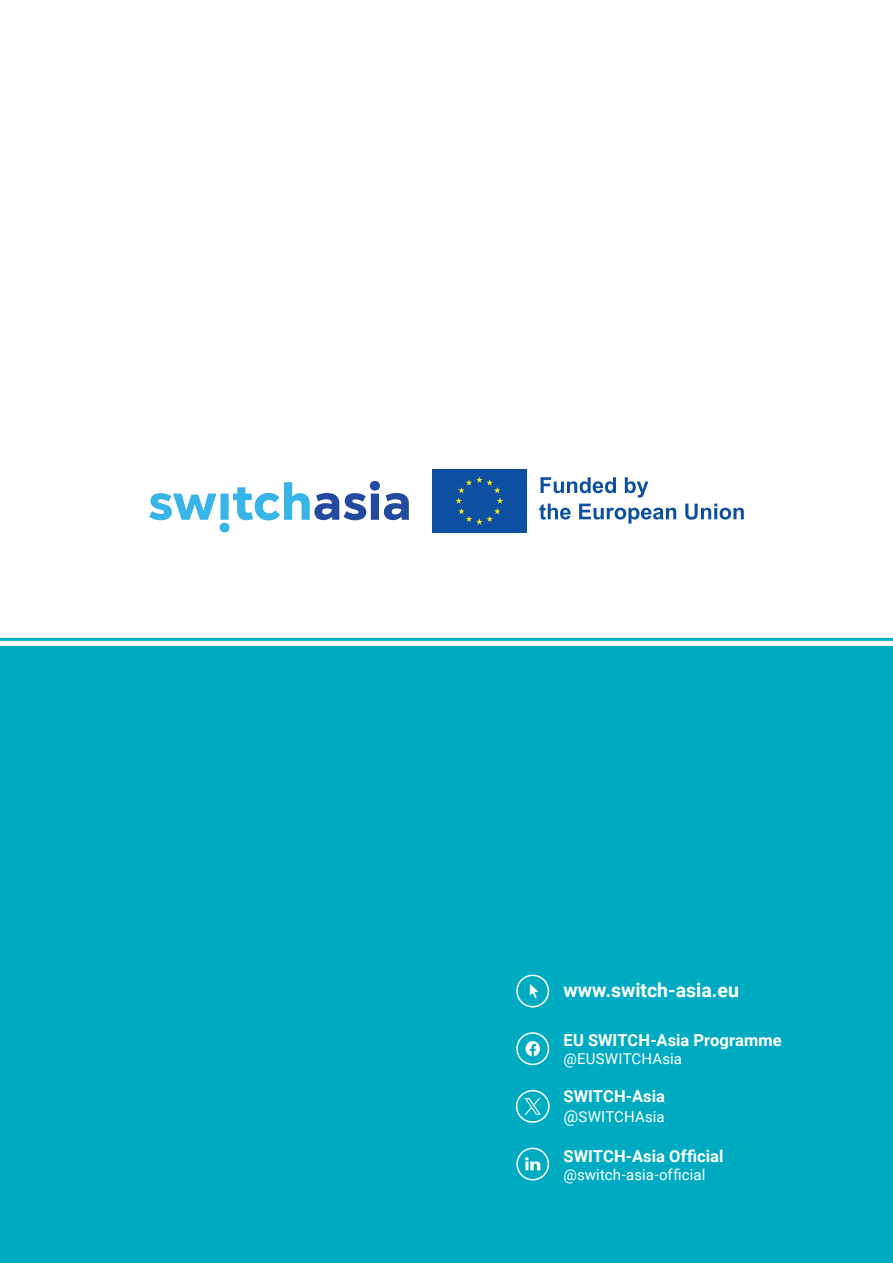
<style>
.page{position:relative;width:893px;height:1263px;background:#fff}
.page>*{position:absolute;margin:0;border:0;box-sizing:border-box;transform-origin:0 0}
.t1{font:700 19.5px "Roboto";color:#fff}
.t2{font:700 16.5px "Roboto";color:#fff}
.t3{font:15px "Roboto";letter-spacing:.01em;color:#fff}
.s1{font-size:16.5px}
</style>
<div class="page">
<div style="left:0;top:647px;width:893px;height:616px;background:#00abc2"></div>
<div style="left:432px;top:469px;width:95px;height:64px;background:#0d50a1"></div>
<svg style="left:455px;top:477px;width:48px;height:48px"></svg>
<svg style="left:540px;top:477px;width:76px;height:16px"></svg>
<svg style="left:625px;top:477px;width:23px;height:21px"></svg>
<svg style="left:539px;top:504px;width:32px;height:16px"></svg>
<svg style="left:579px;top:504px;width:97px;height:20px"></svg>
<svg style="left:685px;top:504px;width:59px;height:16px"></svg>
<svg style="left:149px;top:481px;width:260px;height:51px"></svg>
<svg style="left:526px;top:1041px;width:14px;height:15px"></svg>
<div style="left:516px;top:1032px;width:33px;height:33px;border:2px solid #fff;border-radius:50%"></div>
<svg style="left:530px;top:984px;width:8px;height:14px"></svg>
<div style="left:516px;top:974px;width:33px;height:33px;border:2px solid #fff;border-radius:50%"></div>
<div style="left:516px;top:1090px;width:34px;height:33px;border:2px solid #fff;border-radius:50%"></div>
<svg style="left:525px;top:1157px;width:15px;height:13px"></svg>
<div style="left:516px;top:1147px;width:33px;height:33px;border:2px solid #fff;border-radius:50%"></div>
<svg style="left:524px;top:1098px;width:17px;height:17px"></svg>
<hr style="left:0;top:638px;width:893px;height:3px;background:#00abc2">
<p class="t1" style="left:563px;top:976px;width:177px">www.switch-asia.eu</p>
<p class="t2" style="left:563px;top:1028px;width:220px">EU SWITCH-Asia Programme</p>
<p class="t3" style="left:563px;top:1048px;width:120px">@EUSWITCHAsia</p>
<p class="t2" style="left:563px;top:1085px;width:103px">SWITCH-Asia</p>
<p class="t3" style="left:563px;top:1106px;width:103px"><span class="s1">@</span>SWITCHAsia</p>
<p class="t2" style="left:563px;top:1145px;width:161px">SWITCH-Asia Official</p>
<p class="t3" style="left:563px;top:1164px;width:143px">@switch-asia-official</p>
</div>
